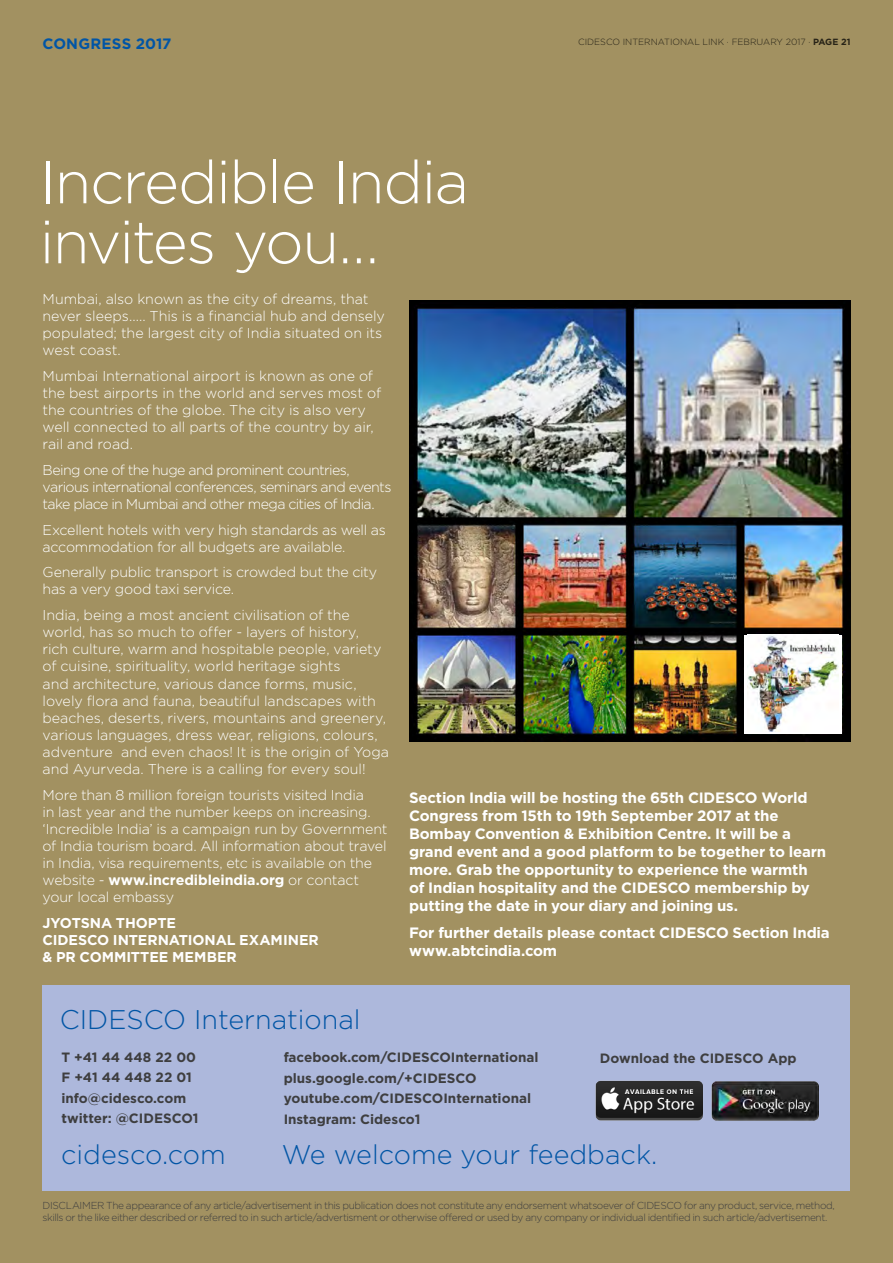
<style>
.page{position:relative;width:893px;height:1263px;background:#a29161}
.page>*{position:absolute;margin:0;border:0;box-sizing:border-box;transform-origin:0 0}
.t1{font:300 60px/60px "Gotham";letter-spacing:-.025em;color:#fff}
.t2{font:300 27px "Gotham";color:#0155a5}
.t3{font:700 15px/18px "Gotham";letter-spacing:-.015em;color:#fff}
.t4{font:700 15px "Gotham";letter-spacing:.01em;color:#0155a5}
.t5{font:300 14.25px/17.1px "Gotham";letter-spacing:-.01em;color:#fff}
.t6{font:300 14.25px/17.1px "Gotham";letter-spacing:-.04em;color:#fff}
.t7{font:700 14.25px/17.1px "Gotham";letter-spacing:-.005em;color:#fff}
.t8{font:700 13.5px/20.4px "Gotham";color:#3e3e3f}
.t9{font:300 10.2px/12.1px "Gotham";letter-spacing:-.04em;color:#3e3e3f}
.t10{font:300 9px "Gotham";color:#3e3e3f}
.s1{font-weight:700}
</style>
<div class="page">
<img style="left:409px;top:300px;width:441px;height:442px">
<div style="left:43px;top:985px;width:807px;height:206px;background:#adb8dc"></div>
<img style="left:595px;top:1080px;width:108px;height:41px">
<img style="left:711px;top:1081px;width:108px;height:40px">
<div style="left:744px;top:635px;width:98px;height:99px;background:#fff"></div>
<img style="left:748px;top:635px;width:90px;height:97px">
<p class="t4" style="left:43px;top:35px;width:131px">CONGRESS 2017</p>
<p class="t10" style="left:578px;top:37px;width:274px">CIDESCO INTERNATIONAL LINK · FEBRUARY 2017 · <span class="s1">PAGE 21</span></p>
<h1 class="t1" style="left:40px;top:151px;width:431px">Incredible India invites you…</h1>
<p class="t5" style="left:43px;top:290px;width:344px">Mumbai, also known as the city of dreams, that never sleeps..... This is a financial hub and densely populated; the largest city of India situated on its west coast.</p>
<p class="t5" style="left:43px;top:367px;width:340px">Mumbai International airport is known as one of the best airports in the world and serves most of the countries of the globe. The city is also very well connected to all parts of the country by air, rail and road.</p>
<p class="t6" style="left:43px;top:461px;width:351px">Being one of the huge and prominent countries, various international conferences, seminars and events take place in Mumbai and other mega cities of India.</p>
<p class="t5" style="left:43px;top:521px;width:345px">Excellent hotels with very high standards as well as accommodation for all budgets are available.</p>
<p class="t5" style="left:43px;top:564px;width:336px">Generally public transport is crowded but the city has a very good taxi service.</p>
<p class="t5" style="left:43px;top:606px;width:348px">India, being a most ancient civilisation of the world, has so much to offer - layers of history,<br>rich culture, warm and hospitable people, variety of cuisine, spirituality, world heritage sights<br>and architecture, various dance forms, music, lovely flora and fauna, beautiful landscapes with beaches, deserts, rivers, mountains and greenery, various languages, dress wear, religions, colours, adventure and even chaos! It is the origin of Yoga and Ayurveda. There is a calling for every soul!</p>
<p class="t5" style="left:43px;top:786px;width:347px">More than 8 million foreign tourists visited India<br>in last year and the number keeps on increasing. ‘Incredible India’ is a campaign run by Government of India tourism board. All information about travel in India, visa requirements, etc is available on the website - <span class="s1">www.incredibleindia.org</span> or contact your local embassy</p>
<p class="t7" style="left:43px;top:914px;width:2px">Jyotsna</p>
<p class="t3" style="left:409px;top:788px;width:418px">Section India will be hosting the 65th CIDESCO World Congress from 15th to 19th September 2017 at the Bombay Convention &amp; Exhibition Centre. It will be a grand event and a good platform to be together to learn more. Grab the opportunity to experience the warmth of Indian hospitality and the CIDESCO membership by putting the date in your diary and joining us.</p>
<p class="t3" style="left:409px;top:923px;width:422px">For further details please contact CIDESCO Section India www.abtcindia.com</p>
<p class="t7" style="left:43px;top:914px;width:94px;text-indent:73px">Thopte<br>CIDESCO International</p>
<p class="t7" style="left:239px;top:931px;width:46px">Examiner</p>
<p class="t7" style="left:43px;top:948px;width:88px">&amp; PR Committee</p>
<p class="t7" style="left:172px;top:948px;width:39px">Member</p>
<h2 class="t2" style="left:60px;top:1004px;width:302px">CIDESCO International</h2>
<p class="t8" style="left:61px;top:1046px;width:139px">T +41 44 448 22 00<br>F +41 44 448 22 01 info@cidesco.com twitter: @CIDESCO1</p>
<p class="t8" style="left:284px;top:1047px;width:256px">facebook.com/CIDESCOInternational plus.google.com/+CIDESCO youtube.com/CIDESCOInternational<br>Instagram: Cidesco1</p>
<h2 class="t2" style="left:61px;top:1140px;width:166px">cidesco.com</h2>
<p class="t8" style="left:600px;top:1047px;width:198px">Download the CIDESCO App</p>
<h2 class="t2" style="left:282px;top:1139px;width:377px">We welcome your feedback.</h2>
<p class="t9" style="left:43px;top:1199px;width:794px">DISCLAIMER The appearance of any article/advertisement in this publication does not constitute any endorsement whatsoever of CIDESCO for any product, service, method, skills or the like either described or referred to in such article/advertisment or otherwise offered or used by any company or individual identified in such article/advertisement.</p>
</div>
